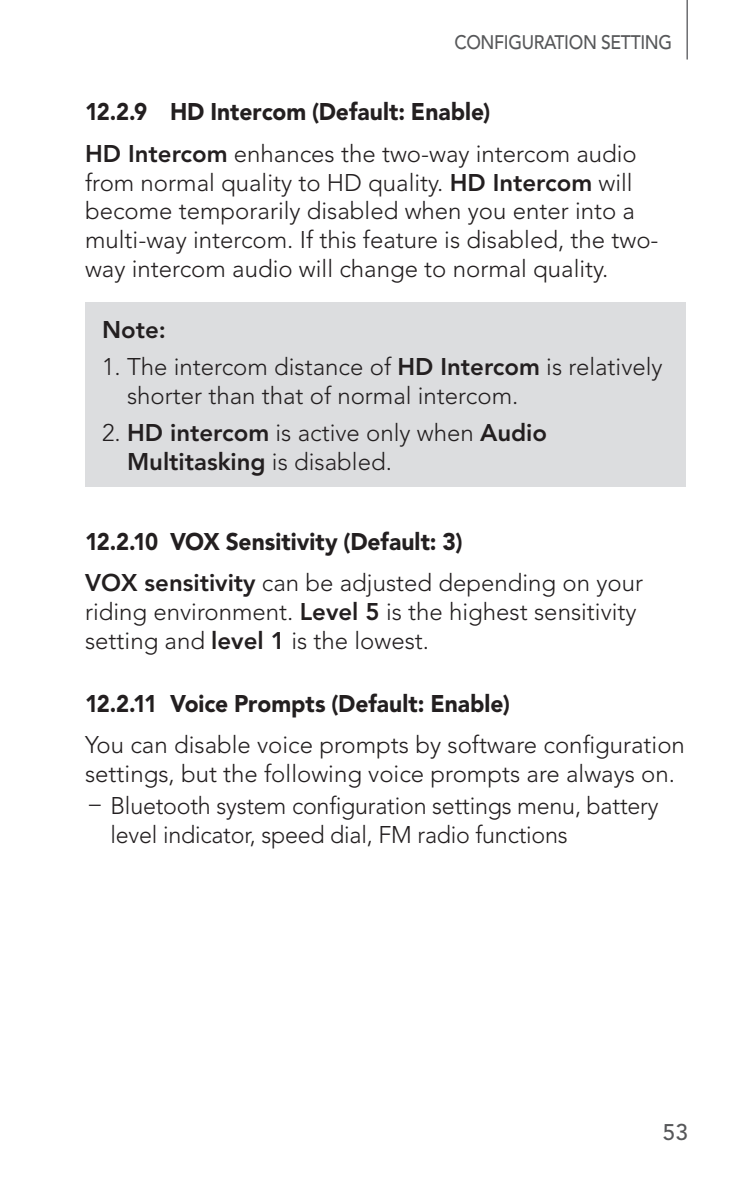
<style>
.page{position:relative;width:756px;height:1188px;background:#fff}
.page>*{position:absolute;margin:0;border:0;box-sizing:border-box;transform-origin:0 0}
.t1{font:300 24px/28.8px "Avenir LT Std";color:#231f20}
.t2{font:900 24px/41.7px "Avenir LT Std";color:#231f20;scale:.92 1}
.t3{font:800 24px "Avenir LT Std";color:#231f20}
.t4{font:500 22.5px "Avenir LT Std";color:#57585a}
.t5{font:500 19.5px "Avenir LT Std";letter-spacing:-.02em;color:#57585a;scale:.9 1}
.s1{font-weight:800}
.s2{font-weight:300}
</style>
<div class="page">
<hr style="left:686px;top:0;width:2px;height:60px;background:#6c6d70">
<div style="left:85px;top:302px;width:601px;height:185px;background:#dcdddf"></div>
<p class="t5" style="left:454px;top:31px;width:244px">CONFIGURATION SETTING</p>
<p class="t2" style="left:85px;top:91px;width:601px">12.2.9 HD Intercom (Default: Enable)<br><span class="s1">HD Intercom</span> <span class="s2">enhances the two-way intercom audio</span></p>
<p class="t1" style="left:85px;top:168px;width:575px">from normal quality to HD quality. <span class="s1">HD Intercom</span> will become temporarily disabled when you enter into a multi-way intercom. If this feature is disabled, the two&shy;way intercom audio will change to normal quality.</p>
<p class="t3" style="left:102px;top:315px;width:65px">Note:</p>
<p class="t1" style="left:127px;top:352px;width:537px;text-indent:-25px">1. The intercom distance of <span class="s1">HD Intercom</span> is relatively shorter than that of normal intercom.</p>
<p class="t1" style="left:127px;top:418px;width:422px;text-indent:-25px">2. <span class="s1">HD intercom</span> is active only when <span class="s1">Audio<br>Multitasking</span> is disabled.</p>
<p class="t2" style="left:85px;top:520px;width:608px">12.2.10 VOX Sensitivity (Default: 3)<br><span class="s1">VOX sensitivity</span> <span class="s2">can be adjusted depending on your</span></p>
<p class="t1" style="left:85px;top:597px;width:553px">riding environment. <span class="s1">Level 5</span> is the highest sensitivity setting and <span class="s1">level 1</span> is the lowest.</p>
<p class="t2" style="left:85px;top:682px;width:463px">12.2.11 Voice Prompts (Default: Enable)</p>
<p class="t1" style="left:85px;top:731px;width:601px">You can disable voice prompts by software configuration settings, but the following voice prompts are always on.</p>
<p class="t1" style="left:111px;top:791px;width:549px;text-indent:-21px">– Bluetooth system configuration settings menu, battery level indicator, speed dial, FM radio functions</p>
<p class="t4" style="left:663px;top:1119px;width:27px">53</p>
</div>
